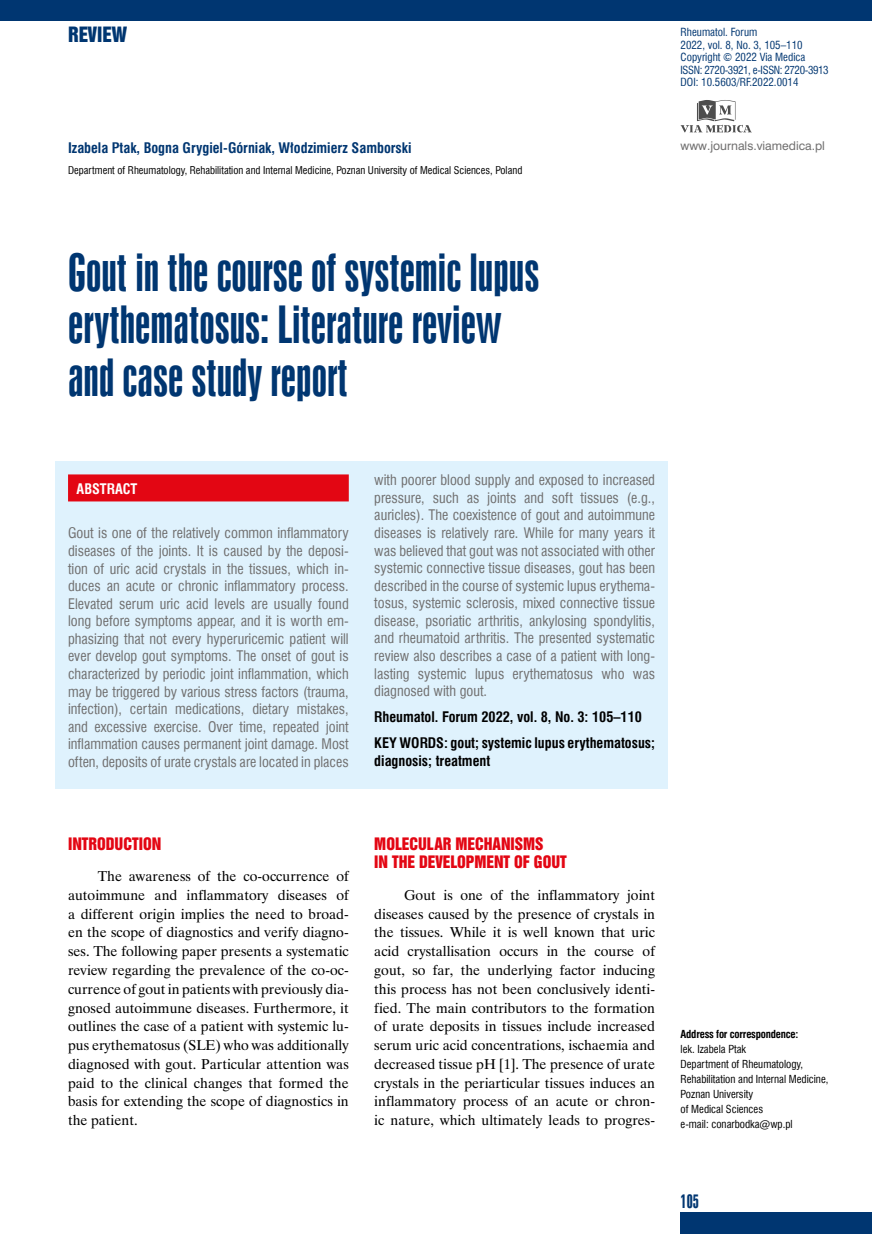
<style>
.page{position:relative;width:872px;height:1234px;background:#fff}
.page>*{position:absolute;margin:0;border:0;box-sizing:border-box;transform-origin:0 0}
.t1{font:48px/52.5px "Swis 924 EU";color:#003671}
.t2{font:19.35px "Swis 921 EU";color:#003671}
.t3{font:18px "Swis 924 EU";color:#003671}
.t4{font:15.75px/18.8px "Swis 921 EU";color:#e30613}
.t5{font:14.25px/17.5px "Swis 721 Cn EU";color:#706f6f;text-align:justify}
.t6{font:14.25px/18.8px "Time Ibis EE";color:#000;text-align:justify}
.t7{font:700 14.25px/26.1px "Swis 721 Cn EU";color:#000}
.t8{font:700 14.25px "Swis 721 Cn EU";color:#003671}
.t9{font:700 14.25px "Swis 721 Cn EU";color:#fff}
.t10{font:11.25px "Swis 721 PL";color:#706f6f}
.t11{font:10.95px/12.6px "Swis 721 Cn EU";color:#003671}
.t12{font:10.8px/15px "Swis 721 Cn EU";color:#000}
.t13{font:700 10.8px "Swis 721 Cn EU";letter-spacing:-.02em;color:#000}
.t14{font:10.5px "Swis 721 Cn EU";color:#000}
</style>
<div class="page">
<div style="left:680px;top:1212px;width:192px;height:21px;background:#003671"></div>
<div style="left:0;top:0;width:872px;height:21px;background:#003671"></div>
<svg style="left:680px;top:100px;width:71px;height:33px"></svg>
<div style="left:55px;top:461px;width:613px;height:327px;background:#dff2fd"></div>
<div style="left:68px;top:474px;width:281px;height:27px;background:#e30613"></div>
<h2 class="t2" style="left:68px;top:22px;width:60px">REVIEW</h2>
<p class="t11" style="left:680px;top:26px;width:150px">Rheumatol. Forum<br>2022, vol. 8, No. 3, 105–110<br>Copyright © 2022 Via Medica<br>ISSN: 2720-3921, e-ISSN: 2720-3913<br>DOI: 10.5603/RF.2022.0014</p>
<p class="t8" style="left:68px;top:140px;width:345px">Izabela Ptak, Bogna Grygiel-Górniak, Włodzimierz Samborski</p>
<p class="t14" style="left:68px;top:164px;width:456px">Department of Rheumatology, Rehabilitation and Internal Medicine, Poznan University of Medical Sciences, Poland</p>
<p class="t10" style="left:680px;top:138px;width:146px">www.journals.viamedica.pl</p>
<h1 class="t1" style="left:68px;top:246px;width:473px">Gout in the course of systemic lupus erythematosus: Literature review and case study report</h1>
<p class="t9" style="left:77px;top:480px;width:62px">ABSTRACT</p>
<p class="t5" style="left:68px;top:524px;width:282px">Gout is one of the relatively common inflammatory diseases of the joints. It is caused by the deposi&shy;tion of uric acid crystals in the tissues, which in&shy;duces an acute or chronic inflammatory process.<br>Elevated serum uric acid levels are usually found long before symptoms appear, and it is worth em&shy;phasizing that not every hyperuricemic patient will ever develop gout symptoms. The onset of gout is characterized by periodic joint inflammation, which may be triggered by various stress factors (trauma, infection), certain medications, dietary mistakes, and excessive exercise. Over time, repeated joint inflammation causes permanent joint damage. Most often, deposits of urate crystals are located in places</p>
<p class="t5" style="left:374px;top:471px;width:282px">with poorer blood supply and exposed to increased pressure, such as joints and soft tissues (e.g., auricles). The coexistence of gout and autoimmune diseases is relatively rare. While for many years it was believed that gout was not associated with other systemic connective tissue diseases, gout has been described in the course of systemic lupus erythema&shy;tosus, systemic sclerosis, mixed connective tissue disease, psoriatic arthritis, ankylosing spondylitis, and rheumatoid arthritis. The presented systematic review also describes a case of a patient with long&shy;lasting systemic lupus erythematosus who was diagnosed with gout.</p>
<p class="t7" style="left:374px;top:704px;width:282px">Rheumatol. Forum 2022, vol. 8, No. 3: 105–110<br>KEY WORDS: gout; systemic lupus erythematosus;</p>
<p class="t7" style="left:374px;top:748px;width:117px">diagnosis; treatment</p>
<p class="t4" style="left:68px;top:833px;width:95px">INTRODUCTION</p>
<p class="t6" style="left:68px;top:866px;width:282px;text-indent:30px">The awareness of the co-occurrence of autoimmune and inflammatory diseases of a different origin implies the need to broad&shy;en the scope of diagnostics and verify diagno&shy;ses. The following paper presents a systematic review regarding the prevalence of the co-oc&shy;currence of gout in patients with previously dia&shy;gnosed autoimmune diseases. Furthermore, it outlines the case of a patient with systemic lu&shy;pus erythematosus (SLE) who was additionally diagnosed with gout. Particular attention was paid to the clinical changes that formed the basis for extending the scope of diagnostics in the patient.</p>
<p class="t4" style="left:374px;top:833px;width:194px">MOLECULAR MECHANISMS<br>IN THE DEVELOPMENT OF GOUT</p>
<p class="t6" style="left:374px;top:885px;width:282px;text-indent:30px">Gout is one of the inflammatory joint diseases caused by the presence of crystals in the tissues. While it is well known that uric acid crystallisation occurs in the course of gout, so far, the underlying factor inducing this process has not been conclusively identi&shy;fied. The main contributors to the formation of urate deposits in tissues include increased serum uric acid concentrations, ischaemia and decreased tissue pH [1]. The presence of urate crystals in the periarticular tissues induces an inflammatory process of an acute or chron&shy;ic nature, which ultimately leads to progres-</p>
<p class="t13" style="left:680px;top:1026px;width:119px">Address for correspondence:</p>
<p class="t12" style="left:680px;top:1040px;width:149px">lek. Izabela Ptak<br>Department of Rheumatology,<br>Rehabilitation and Internal Medicine,<br>Poznan University<br>of Medical Sciences<br>e-mail: conarbodka@wp.pl</p>
<p class="t3" style="left:680px;top:1190px;width:20px">105</p>
</div>
